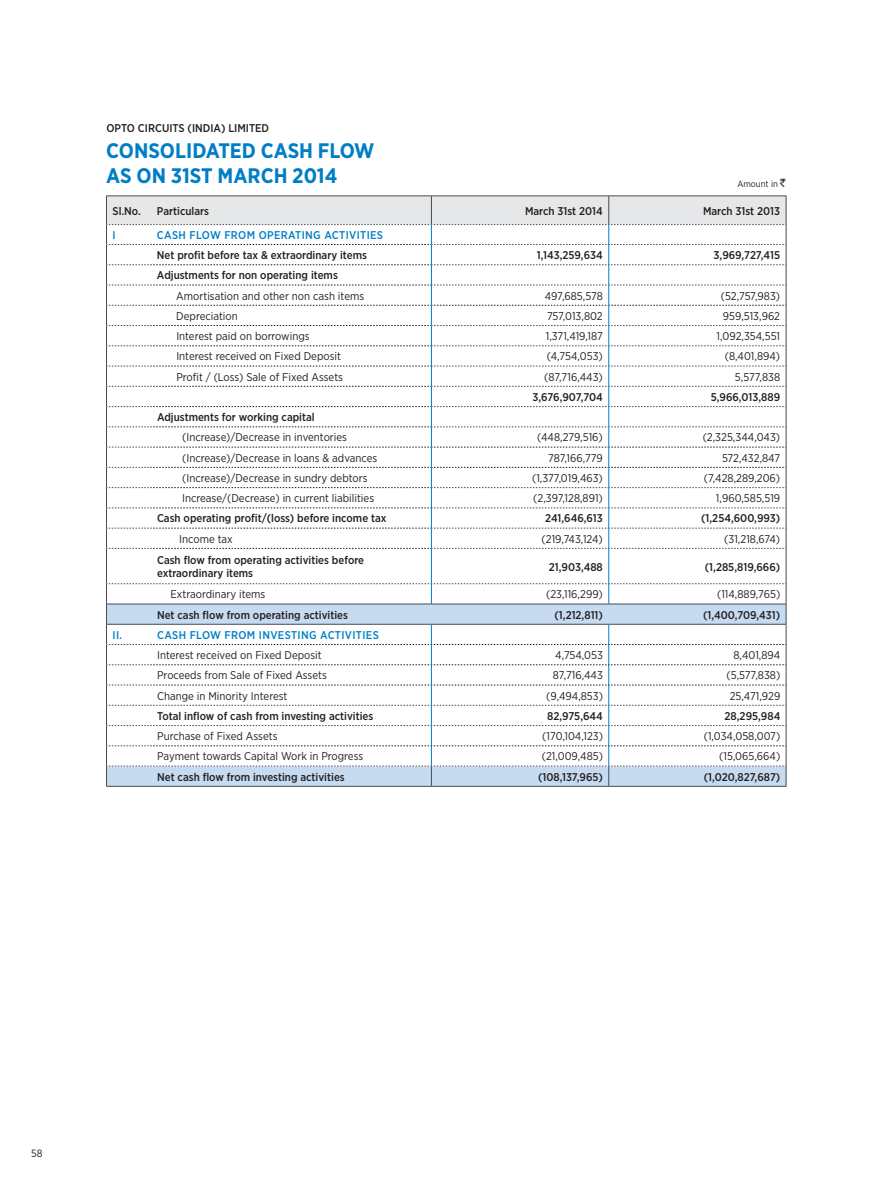
<style>
.page{position:relative;width:893px;height:1191px;background:#fff}
.page>*{position:absolute;margin:0;border:0;box-sizing:border-box;transform-origin:0 0}
.t1{font:700 21px/25.2px "Gotham Narrow";color:#007ec5}
.t2{font:11.25px "Gotham Narrow";color:#231f20}
.t3{font:500 11.25px/13.5px "Gotham Narrow";color:#231f20}
.t4{font:500 11.25px "Gotham Narrow";color:#007ec5}
.t5{font:10.5px "Gotham Narrow";color:#231f20}
.t6{font:9px "Gotham Narrow";color:#231f20}
.s1{font-family:"Rupee Foradian";font-size:11.25px}
</style>
<div class="page">
<hr style="left:106px;top:548px;width:1px;height:36px;background:#4b4c4d">
<hr style="left:786px;top:548px;width:1px;height:36px;background:#4b4c4d">
<hr style="left:608px;top:548px;width:1px;height:35px;background:#007ec5">
<hr style="left:431px;top:548px;width:1px;height:35px;background:#007ec5">
<hr style="left:106px;top:786px;width:45px;height:1px;background:#4b4c4d">
<hr style="left:151px;top:786px;width:280px;height:1px;background:#4b4c4d">
<hr style="left:431px;top:786px;width:178px;height:1px;background:#4b4c4d">
<hr style="left:609px;top:786px;width:177px;height:1px;background:#4b4c4d">
<svg style="left:106px;top:196px;width:681px;height:353px"></svg>
<svg style="left:106px;top:583px;width:681px;height:203px"></svg>
<hr style="left:106px;top:604px;width:45px;height:1px;background:#4b4c4d">
<hr style="left:151px;top:604px;width:280px;height:1px;background:#4b4c4d">
<hr style="left:431px;top:604px;width:178px;height:1px;background:#4b4c4d">
<hr style="left:609px;top:604px;width:177px;height:1px;background:#4b4c4d">
<p class="t3" style="left:107px;top:121px;width:160px">OPTO CIRCUITS (INDIA) LIMITED</p>
<h1 class="t1" style="left:106px;top:137px;width:28px">CONSO</h1>
<h1 class="t1" style="left:175px;top:137px;width:24px">LIDATED</h1>
<h1 class="t1" style="left:261px;top:137px;width:27px">CASH</h1>
<h1 class="t1" style="left:106px;top:137px;width:270px;text-indent:212px">FLOW<br>AS ON 31ST MARCH 2014</h1>
<p class="t6" style="left:737px;top:178px;width:50px">Amount in <span class="s1">`</span></p>
<p class="t3" style="left:112px;top:204px;width:30px">Sl.No.</p>
<p class="t3" style="left:157px;top:204px;width:54px">Particulars</p>
<p class="t3" style="left:525px;top:204px;width:79px">March 31st 2014</p>
<p class="t3" style="left:703px;top:204px;width:79px">March 31st 2013</p>
<p class="t4" style="left:112px;top:228px;width:5px">I</p>
<p class="t4" style="left:157px;top:228px;width:16px">Cash</p>
<p class="t4" style="left:190px;top:228px;width:9px">flow</p>
<p class="t4" style="left:224px;top:228px;width:9px">from</p>
<p class="t4" style="left:259px;top:228px;width:8px">operating</p>
<p class="t4" style="left:324px;top:228px;width:7px">activities</p>
<p class="t3" style="left:157px;top:248px;width:212px">Net profit before tax &amp; extraordinary items</p>
<p class="t3" style="left:537px;top:248px;width:67px">1,143,259,634</p>
<p class="t3" style="left:714px;top:248px;width:68px">3,969,727,415</p>
<p class="t3" style="left:157px;top:268px;width:182px">Adjustments for non operating items</p>
<p class="t2" style="left:176px;top:289px;width:189px">Amortisation and other non cash items</p>
<p class="t2" style="left:545px;top:289px;width:59px">497,685,578</p>
<p class="t2" style="left:721px;top:289px;width:61px">(52,757,983)</p>
<p class="t2" style="left:176px;top:309px;width:63px">Depreciation</p>
<p class="t2" style="left:547px;top:309px;width:57px">757,013,802</p>
<p class="t2" style="left:723px;top:309px;width:59px">959,513,962</p>
<p class="t2" style="left:176px;top:329px;width:135px">Interest paid on borrowings</p>
<p class="t2" style="left:546px;top:329px;width:59px">1,371,419,187</p>
<p class="t2" style="left:717px;top:329px;width:65px">1,092,354,551</p>
<p class="t2" style="left:176px;top:349px;width:166px">Interest received on Fixed Deposit</p>
<p class="t2" style="left:547px;top:349px;width:58px">(4,754,053)</p>
<p class="t2" style="left:725px;top:349px;width:57px">(8,401,894)</p>
<p class="t2" style="left:176px;top:370px;width:168px">Profit / (Loss) Sale of Fixed Assets</p>
<p class="t2" style="left:544px;top:370px;width:60px">(87,716,443)</p>
<p class="t2" style="left:735px;top:370px;width:47px">5,577,838</p>
<p class="t3" style="left:532px;top:390px;width:72px">3,676,907,704</p>
<p class="t3" style="left:711px;top:390px;width:71px">5,966,013,889</p>
<p class="t3" style="left:157px;top:410px;width:159px">Adjustments for working capital</p>
<p class="t2" style="left:182px;top:430px;width:166px">(Increase)/Decrease in inventories</p>
<p class="t2" style="left:537px;top:430px;width:67px">(448,279,516)</p>
<p class="t2" style="left:703px;top:430px;width:79px">(2,325,344,043)</p>
<p class="t2" style="left:182px;top:451px;width:197px">(Increase)/Decrease in loans &amp; advances</p>
<p class="t2" style="left:548px;top:451px;width:56px">787,166,779</p>
<p class="t2" style="left:722px;top:451px;width:60px">572,432,847</p>
<p class="t2" style="left:182px;top:471px;width:187px">(Increase)/Decrease in sundry debtors</p>
<p class="t2" style="left:532px;top:471px;width:72px">(1,377,019,463)</p>
<p class="t2" style="left:704px;top:471px;width:78px">(7,428,289,206)</p>
<p class="t2" style="left:182px;top:491px;width:193px">Increase/(Decrease) in current liabilities</p>
<p class="t2" style="left:533px;top:491px;width:71px">(2,397,128,891)</p>
<p class="t2" style="left:716px;top:491px;width:66px">1,960,585,519</p>
<p class="t3" style="left:157px;top:511px;width:231px">Cash operating profit/(loss) before income tax</p>
<p class="t3" style="left:545px;top:511px;width:59px">241,646,613</p>
<p class="t3" style="left:701px;top:511px;width:81px">(1,254,600,993)</p>
<p class="t2" style="left:179px;top:532px;width:55px">Income tax</p>
<p class="t2" style="left:542px;top:532px;width:63px">(219,743,124)</p>
<p class="t2" style="left:724px;top:532px;width:57px">(31,218,674)</p>
<p class="t3" style="left:157px;top:553px;width:209px">Cash flow from operating activities before extraordinary items</p>
<p class="t3" style="left:549px;top:559px;width:56px">21,903,488</p>
<p class="t3" style="left:705px;top:559px;width:77px">(1,285,819,666)</p>
<p class="t2" style="left:171px;top:587px;width:96px">Extraordinary items</p>
<p class="t2" style="left:546px;top:587px;width:58px">(23,116,299)</p>
<p class="t2" style="left:717px;top:587px;width:65px">(114,889,765)</p>
<p class="t3" style="left:157px;top:608px;width:192px">Net cash flow from operating activities</p>
<p class="t3" style="left:554px;top:608px;width:50px">(1,212,811)</p>
<p class="t3" style="left:703px;top:608px;width:79px">(1,400,709,431)</p>
<p class="t4" style="left:113px;top:628px;width:11px">II.</p>
<p class="t4" style="left:157px;top:628px;width:16px">Cash</p>
<p class="t4" style="left:190px;top:628px;width:9px">flow</p>
<p class="t4" style="left:225px;top:628px;width:9px">from</p>
<p class="t4" style="left:259px;top:628px;width:8px">investing</p>
<p class="t4" style="left:320px;top:628px;width:7px">activities</p>
<p class="t2" style="left:157px;top:648px;width:166px">Interest received on Fixed Deposit</p>
<p class="t2" style="left:555px;top:648px;width:49px">4,754,053</p>
<p class="t2" style="left:733px;top:648px;width:48px">8,401,894</p>
<p class="t2" style="left:157px;top:668px;width:171px">Proceeds from Sale of Fixed Assets</p>
<p class="t2" style="left:553px;top:668px;width:52px">87,716,443</p>
<p class="t2" style="left:726px;top:668px;width:55px">(5,577,838)</p>
<p class="t2" style="left:157px;top:688px;width:132px">Change in Minority Interest</p>
<p class="t2" style="left:546px;top:688px;width:58px">(9,494,853)</p>
<p class="t2" style="left:730px;top:688px;width:52px">25,471,929</p>
<p class="t3" style="left:157px;top:709px;width:218px">Total inflow of cash from investing activities</p>
<p class="t3" style="left:547px;top:709px;width:57px">82,975,644</p>
<p class="t3" style="left:725px;top:709px;width:57px">28,295,984</p>
<p class="t2" style="left:157px;top:729px;width:122px">Purchase of Fixed Assets</p>
<p class="t2" style="left:542px;top:729px;width:62px">(170,104,123)</p>
<p class="t2" style="left:704px;top:729px;width:78px">(1,034,058,007)</p>
<p class="t2" style="left:157px;top:749px;width:208px">Payment towards Capital Work in Progress</p>
<p class="t2" style="left:542px;top:749px;width:63px">(21,009,485)</p>
<p class="t2" style="left:719px;top:749px;width:63px">(15,065,664)</p>
<p class="t3" style="left:157px;top:770px;width:189px">Net cash flow from investing activities</p>
<p class="t3" style="left:538px;top:770px;width:66px">(108,137,965)</p>
<p class="t3" style="left:704px;top:770px;width:78px">(1,020,827,687)</p>
<p class="t5" style="left:31px;top:1146px;width:13px">58</p>
</div>
